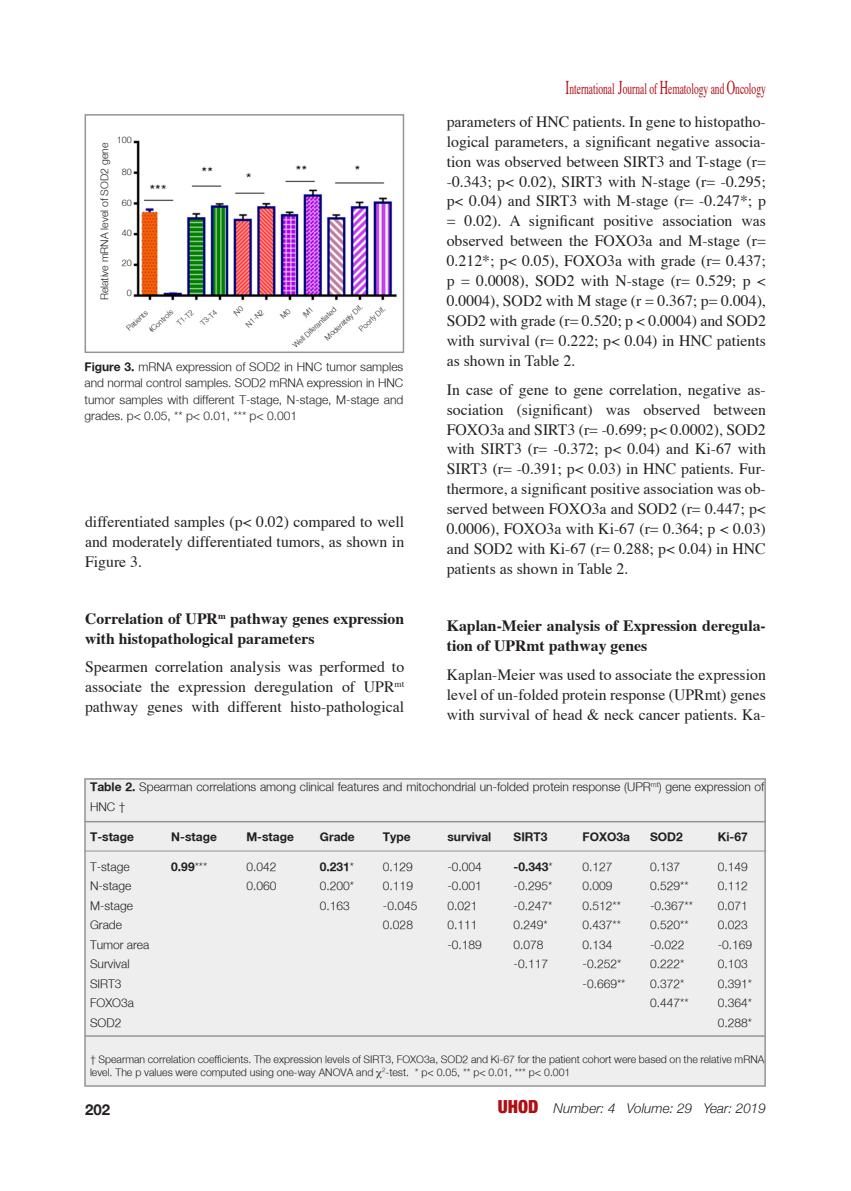
<style>
.page{position:relative;width:851px;height:1191px;background:#fff}
.page>*{position:absolute;margin:0;border:0;box-sizing:border-box;transform-origin:0 0}
.t1{font:15.9px "Times";color:#b00d15;scale:.6 1}
.t2{font:15.75px/20px "Times";color:#231f20;text-align:justify}
.t3{font:700 15.75px/20px "Times";color:#231f20}
.t4{font:700 15px "Helvetica Neue";color:#231f20}
.t5{font:italic 300 13.5px "Helvetica Neue";color:#231f20}
.t6{font:300 12px/16.5px "Helvetica Neu";color:#231f20;text-align:justify}
.t7{font:700 12px "Helvetica Neu";color:#231f20}
.t8{font:300 10.5px/12.6px "Helvetica Neu";color:#231f20}
.t9{font:300 9px "Helvetica Neu";color:#231f20}
.t10{font:300 7.5px "Helvetica Neu";color:#231f20}
.s1{font-weight:700}
.s2{font-size:19.5px}
.s3{font-weight:300}
.s4{font-weight:900;font-style:normal;font-stretch:condensed;font-size:18px;color:#b00d15}
</style>
<div class="page">
<div style="left:85px;top:779px;width:680px;height:307px;background:#eeeeef"></div>
<div style="left:84px;top:778px;width:681px;height:308px;border:2px solid #939598"></div>
<hr style="left:84px;top:821px;width:681px;height:1px;background:#939598">
<hr style="left:85px;top:1035px;width:680px;height:1px;background:#939598">
<hr style="left:85px;top:850px;width:681px;height:1px;background:#939598">
<img style="left:133px;top:140px;width:264px;height:161px">
<div style="left:84px;top:114px;width:320px;height:239px;border:2px solid #939598"></div>
<svg style="left:149px;top:323px;width:53px;height:9px"></svg>
<p class="t9" style="left:117px;top:134px;width:17px">100</p>
<p class="t9" style="left:122px;top:166px;width:12px">80</p>
<p class="t9" style="left:122px;top:197px;width:12px">60</p>
<p class="t9" style="left:122px;top:227px;width:12px">40</p>
<p class="t9" style="left:122px;top:257px;width:12px">20</p>
<p class="t9" style="left:127px;top:287px;width:7px">0</p>
<p class="t8" style="left:98px;top:300px;width:159px;rotate:-90deg">Relative mRNA level of SOD2 gene</p>
<p class="t10" style="left:198px;top:321px;width:21px;rotate:-43deg">T3-T4</p>
<p class="t10" style="left:323px;top:335px;width:50px;rotate:-43deg">Moderately Dif.</p>
<p class="t10" style="left:291px;top:343px;width:58px;rotate:-43deg">Well Diferantiated</p>
<p class="t10" style="left:124px;top:326px;width:27px;rotate:-43deg">Patients</p>
<p class="t10" style="left:149px;top:326px;width:29px;rotate:-43deg">Controls</p>
<p class="t10" style="left:357px;top:326px;width:34px;rotate:-43deg">Poorly Dif.</p>
<p class="t10" style="left:175px;top:321px;width:21px;rotate:-43deg">T1-T2</p>
<p class="t10" style="left:244px;top:322px;width:23px;rotate:-43deg">N1-N2</p>
<p class="t6" style="left:84px;top:358px;width:320px"><span class="s1">Figure 3.</span> mRNA expression of SOD2 in HNC tumor samples and normal control samples. SOD2 mRNA expression in HNC tumor samples with different T-stage, N-stage, M-stage and grades. p&lt; 0.05, ** p&lt; 0.01, *** p&lt; 0.001</p>
<p class="t2" style="left:85px;top:512px;width:320px">differentiated samples (p&lt; 0.02) compared to well and moderately differentiated tumors, as shown in Figure 3.</p>
<p class="t3" style="left:85px;top:609px;width:320px">Correlation of UPR<sup>m</sup> pathway genes expression with histopathological parameters</p>
<p class="t2" style="left:85px;top:658px;width:320px">Spearmen correlation analysis was performed to associate the expression deregulation of UPR<sup>mt </sup>pathway genes with different histo-pathological</p>
<p class="t1" style="left:565px;top:78px;width:335px"><span class="s2">I</span>nternational <span class="s2">J</span>ournal of <span class="s2">H</span>ematology and <span class="s2">O</span>ncology</p>
<p class="t2" style="left:446px;top:112px;width:320px">parameters of HNC patients. In gene to histopatho&shy;logical parameters, a significant negative associa&shy;tion was observed between SIRT3 and T-stage (r= -0.343; p&lt; 0.02), SIRT3 with N-stage (r= -0.295; p&lt; 0.04) and SIRT3 with M-stage (r= -0.247*; p = 0.02). A significant positive association was observed between the FOXO3a and M-stage (r= 0.212*; p&lt; 0.05), FOXO3a with grade (r= 0.437; p = 0.0008), SOD2 with N-stage (r= 0.529; p &lt; 0.0004), SOD2 with M stage (r = 0.367; p= 0.004), SOD2 with grade (r= 0.520; p &lt; 0.0004) and SOD2 with survival (r= 0.222; p&lt; 0.04) in HNC patients as shown in Table 2.</p>
<p class="t2" style="left:446px;top:380px;width:320px">In case of gene to gene correlation, negative as&shy;sociation (significant) was observed between FOXO3a and SIRT3 (r= -0.699; p&lt; 0.0002), SOD2 with SIRT3 (r= -0.372; p&lt; 0.04) and Ki-67 with SIRT3 (r= -0.391; p&lt; 0.03) in HNC patients. Fur&shy;thermore, a significant positive association was ob&shy;served between FOXO3a and SOD2 (r= 0.447; p&lt; 0.0006), FOXO3a with Ki-67 (r= 0.364; p &lt; 0.03) and SOD2 with Ki-67 (r= 0.288; p&lt; 0.04) in HNC patients as shown in Table 2.</p>
<p class="t3" style="left:446px;top:616px;width:320px">Kaplan-Meier analysis of Expression deregula&shy;tion of UPRmt pathway genes</p>
<p class="t2" style="left:446px;top:665px;width:320px">Kaplan-Meier was used to associate the expression level of un-folded protein response (UPRmt) genes with survival of head &amp; neck cancer patients. Ka-</p>
<p class="t6" style="left:90px;top:777px;width:675px;line-height:19.5px"><span class="s1">Table 2.</span> Spearman correlations among clinical features and mitochondrial un-folded protein response (UPR<sup>mt</sup>) gene expression of<br>HNC †</p>
<p class="t7" style="left:90px;top:829px;width:45px">T-stage</p>
<p class="t7" style="left:171px;top:829px;width:47px">N-stage</p>
<p class="t7" style="left:246px;top:829px;width:49px">M-stage</p>
<p class="t7" style="left:320px;top:829px;width:36px">Grade</p>
<p class="t7" style="left:383px;top:829px;width:29px">Type</p>
<p class="t7" style="left:447px;top:829px;width:45px">survival</p>
<p class="t7" style="left:513px;top:829px;width:35px">SIRT3</p>
<p class="t7" style="left:582px;top:829px;width:49px">FOXO3a</p>
<p class="t7" style="left:650px;top:829px;width:34px">SOD2</p>
<p class="t7" style="left:717px;top:829px;width:31px">Ki-67</p>
<p class="t6" style="left:90px;top:858px;width:41px">T-stage</p>
<p class="t7" style="left:171px;top:859px;width:38px">0.99<span class="s3">***</span></p>
<p class="t6" style="left:246px;top:858px;width:32px">0.042</p>
<p class="t7" style="left:320px;top:859px;width:36px">0.231<span class="s3">*</span></p>
<p class="t6" style="left:383px;top:858px;width:32px">0.129</p>
<p class="t6" style="left:447px;top:858px;width:36px">-0.004</p>
<p class="t7" style="left:513px;top:859px;width:41px">-0.343<span class="s3">*</span></p>
<p class="t6" style="left:582px;top:858px;width:32px">0.127</p>
<p class="t6" style="left:650px;top:858px;width:32px">0.137</p>
<p class="t6" style="left:717px;top:858px;width:32px">0.149</p>
<p class="t6" style="left:90px;top:877px;width:43px">N-stage</p>
<p class="t6" style="left:246px;top:877px;width:32px">0.060</p>
<p class="t6" style="left:320px;top:877px;width:36px">0.200*</p>
<p class="t6" style="left:383px;top:877px;width:32px">0.119</p>
<p class="t6" style="left:447px;top:877px;width:36px">-0.001</p>
<p class="t6" style="left:513px;top:877px;width:40px">-0.295*</p>
<p class="t6" style="left:582px;top:877px;width:32px">0.009</p>
<p class="t6" style="left:650px;top:877px;width:40px">0.529**</p>
<p class="t6" style="left:717px;top:877px;width:32px">0.112</p>
<p class="t6" style="left:90px;top:897px;width:44px">M-stage</p>
<p class="t6" style="left:320px;top:897px;width:32px">0.163</p>
<p class="t6" style="left:383px;top:897px;width:36px">-0.045</p>
<p class="t6" style="left:447px;top:897px;width:32px">0.021</p>
<p class="t6" style="left:513px;top:897px;width:40px">-0.247*</p>
<p class="t6" style="left:582px;top:897px;width:40px">0.512**</p>
<p class="t6" style="left:650px;top:897px;width:44px">-0.367**</p>
<p class="t6" style="left:717px;top:897px;width:32px">0.071</p>
<p class="t6" style="left:90px;top:916px;width:34px">Grade</p>
<p class="t6" style="left:383px;top:916px;width:32px">0.028</p>
<p class="t6" style="left:447px;top:916px;width:32px">0.111</p>
<p class="t6" style="left:513px;top:916px;width:36px">0.249*</p>
<p class="t6" style="left:582px;top:916px;width:40px">0.437**</p>
<p class="t6" style="left:650px;top:916px;width:40px">0.520**</p>
<p class="t6" style="left:717px;top:916px;width:32px">0.023</p>
<p class="t6" style="left:90px;top:936px;width:61px">Tumor area</p>
<p class="t6" style="left:447px;top:936px;width:36px">-0.189</p>
<p class="t6" style="left:513px;top:936px;width:32px">0.078</p>
<p class="t6" style="left:582px;top:936px;width:32px">0.134</p>
<p class="t6" style="left:650px;top:936px;width:36px">-0.022</p>
<p class="t6" style="left:717px;top:936px;width:36px">-0.169</p>
<p class="t6" style="left:90px;top:955px;width:41px">Survival</p>
<p class="t6" style="left:513px;top:955px;width:36px">-0.117</p>
<p class="t6" style="left:582px;top:955px;width:40px">-0.252*</p>
<p class="t6" style="left:650px;top:955px;width:36px">0.222*</p>
<p class="t6" style="left:717px;top:955px;width:32px">0.103</p>
<p class="t6" style="left:90px;top:975px;width:33px">SIRT3</p>
<p class="t6" style="left:582px;top:975px;width:44px">-0.669**</p>
<p class="t6" style="left:650px;top:975px;width:36px">0.372*</p>
<p class="t6" style="left:717px;top:975px;width:36px">0.391*</p>
<p class="t6" style="left:90px;top:994px;width:46px">FOXO3a</p>
<p class="t6" style="left:650px;top:994px;width:40px">0.447**</p>
<p class="t6" style="left:717px;top:994px;width:36px">0.364*</p>
<p class="t6" style="left:90px;top:1014px;width:33px">SOD2</p>
<p class="t6" style="left:717px;top:1014px;width:36px">0.288*</p>
<p class="t8" style="left:90px;top:1052px;width:675px">† Spearman correlation coefficients. The expression levels of SIRT3, FOXO3a, SOD2 and Ki-67 for the patient cohort were based on the relative mRNA level. The p values were computed using one-way ANOVA and <sup>2</sup>-test. * p&lt; 0.05, ** p&lt; 0.01, *** p&lt; 0.001</p>
<p class="t4" style="left:85px;top:1096px;width:27px">202</p>
<p class="t5" style="left:498px;top:1097px;width:269px"><span class="s4">UHOD</span> Number: 4 Volume: 29 Year: 2019</p>
</div>
